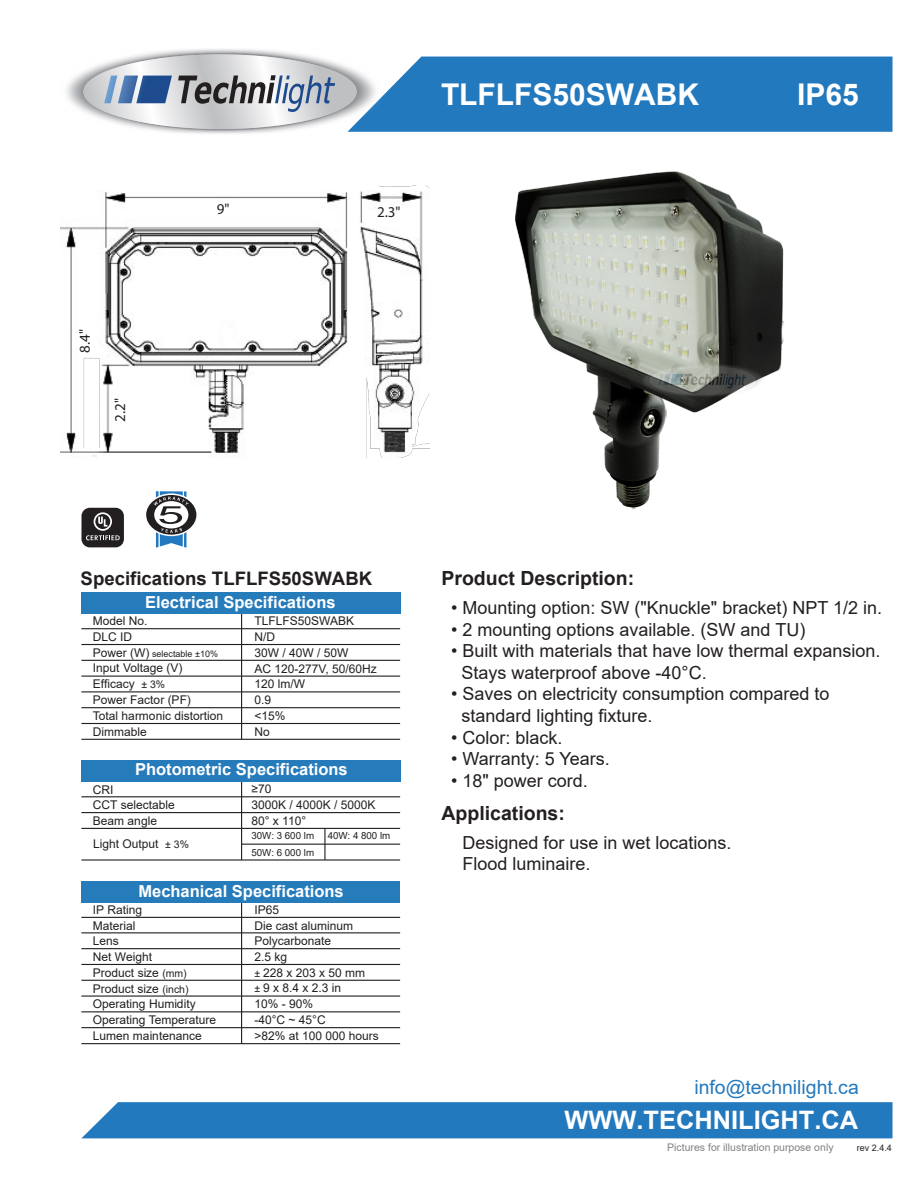
<style>
.page{position:relative;width:918px;height:1188px;background:#fff}
.page>*{position:absolute;margin:0;border:0;box-sizing:border-box;transform-origin:0 0}
.t1{font:700 30px "Arial";color:#fff}
.t2{font:700 25.35px "Arial";color:#fff}
.t3{font:700 19.5px "Arial";color:#231f20}
.t4{font:19.35px "Arial";color:#2379be}
.t5{font:700 18.6px "Arial";color:#231f20}
.t6{font:18px/21.6px "Arial";color:#231f20}
.t7{font:700 16.5px "Arial";color:#fff}
.t8{font:15px "Myriad Pro";color:#231f20}
.t9{font:12px/15.8px "Arial";color:#231f20}
.t10{font:10.5px "Arial";color:#808285}
.t11{font:9.75px "Arial";color:#231f20}
.t12{font:9px "Arial";color:#231f20}
.s1{font-size:10.5px}
.s2{font-size:12px}
</style>
<div class="page">
<div style="left:82px;top:1102px;width:811px;height:36px;background:#2379be"></div>
<div style="left:382px;top:57px;width:511px;height:75px;background:#2379be"></div>
<img style="left:66px;top:49px;width:316px;height:85px">
<svg style="left:83px;top:54px;width:274px;height:75px"></svg>
<svg style="left:104px;top:76px;width:68px;height:27px;background:#6586b3"></svg>
<svg style="left:178px;top:75px;width:157px;height:41px;background:#a6aab1"></svg>
<img style="left:515px;top:171px;width:269px;height:338px">
<hr style="left:241px;top:899px;width:1px;height:145px;background:#231f20">
<hr style="left:81px;top:932px;width:319px;height:1px;background:#231f20">
<hr style="left:81px;top:917px;width:319px;height:1px;background:#231f20">
<hr style="left:81px;top:948px;width:319px;height:1px;background:#231f20">
<hr style="left:81px;top:964px;width:319px;height:1px;background:#231f20">
<hr style="left:81px;top:980px;width:319px;height:1px;background:#231f20">
<hr style="left:81px;top:995px;width:319px;height:2px;background:#231f20">
<hr style="left:81px;top:1011px;width:319px;height:1px;background:#231f20">
<hr style="left:81px;top:1027px;width:319px;height:1px;background:#231f20">
<hr style="left:81px;top:1043px;width:319px;height:1px;background:#231f20">
<div style="left:81px;top:881px;width:319px;height:21px;background:#267bbb"></div>
<img style="left:61px;top:185px;width:368px;height:273px">
<hr style="left:241px;top:613px;width:1px;height:126px;background:#231f20">
<hr style="left:81px;top:628px;width:319px;height:1px;background:#231f20">
<hr style="left:81px;top:644px;width:319px;height:1px;background:#231f20">
<hr style="left:81px;top:676px;width:319px;height:1px;background:#231f20">
<hr style="left:81px;top:691px;width:319px;height:1px;background:#231f20">
<hr style="left:81px;top:707px;width:319px;height:1px;background:#231f20">
<div style="left:81px;top:592px;width:320px;height:22px;background:#267bbb"></div>
<hr style="left:81px;top:723px;width:319px;height:1px;background:#231f20">
<hr style="left:81px;top:739px;width:319px;height:1px;background:#231f20">
<hr style="left:241px;top:780px;width:1px;height:80px;background:#231f20">
<hr style="left:324px;top:829px;width:2px;height:31px;background:#231f20">
<hr style="left:81px;top:796px;width:319px;height:1px;background:#231f20">
<hr style="left:81px;top:812px;width:319px;height:1px;background:#231f20">
<hr style="left:81px;top:828px;width:319px;height:1px;background:#231f20">
<hr style="left:81px;top:859px;width:319px;height:2px;background:#231f20">
<div style="left:81px;top:760px;width:320px;height:22px;background:#267bbb"></div>
<hr style="left:242px;top:844px;width:158px;height:1px;background:#231f20">
<hr style="left:81px;top:660px;width:319px;height:1px;background:#231f20">
<div style="left:82px;top:508px;width:42px;height:39px;background:#231f20;border-radius:8px"></div>
<svg style="left:86px;top:512px;width:34px;height:28px"></svg>
<svg style="left:146px;top:491px;width:51px;height:57px"></svg>
<p class="t8" style="left:76px;top:353px;width:25px;rotate:-90deg">8.4"</p>
<p class="t8" style="left:111px;top:422px;width:25px;rotate:-90deg">2.2"</p>
<p class="t8" style="left:217px;top:200px;width:14px">9"</p>
<p class="t8" style="left:377px;top:203px;width:25px">2.3"</p>
<h1 class="t1" style="left:441px;top:74px;width:260px">TLFLFS50SWABK</h1>
<h1 class="t1" style="left:797px;top:74px;width:63px">IP65</h1>
<h3 class="t5" style="left:81px;top:565px;width:293px">Specifications TLFLFS50SWABK</h3>
<h3 class="t7" style="left:145px;top:591px;width:192px">Electrical Specifications</h3>
<p class="t9" style="left:93px;top:614px;width:56px;line-height:15.3px">Model No.<br>DLC ID</p>
<p class="t9" style="left:93px;top:660px;width:100px">Input Voltage (V)<br>Efficacy <span class="s1">± 3%<br></span>Power Factor (PF)</p>
<p class="t9" style="left:254px;top:613px;width:101px">TLFLFS50SWABK</p>
<p class="t9" style="left:254px;top:661px;width:124px">AC 120-277V, 50/60Hz</p>
<p class="t9" style="left:254px;top:692px;width:18px">0.9</p>
<p class="t9" style="left:254px;top:629px;width:22px">N/D</p>
<p class="t9" style="left:255px;top:676px;width:52px">120 lm/W</p>
<p class="t12" style="left:93px;top:647px;width:127px"><span class="s2">Power (W)</span> selectable ±10%</p>
<p class="t9" style="left:254px;top:645px;width:96px">30W / 40W / 50W</p>
<p class="t9" style="left:93px;top:708px;width:132px">Total harmonic distortion</p>
<p class="t9" style="left:254px;top:708px;width:33px">&lt;15%</p>
<p class="t9" style="left:93px;top:723px;width:55px">Dimmable</p>
<p class="t9" style="left:254px;top:724px;width:17px">No</p>
<h3 class="t7" style="left:135px;top:758px;width:214px">Photometric Specifications</h3>
<p class="t9" style="left:93px;top:781px;width:83px">CRI<br>CCT selectable<br>Beam angle</p>
<p class="t9" style="left:93px;top:836px;width:97px">Light Output <span class="s1">± 3%</span></p>
<p class="t9" style="left:252px;top:781px;width:21px">≥70</p>
<p class="t9" style="left:251px;top:797px;width:126px">3000K / 4000K / 5000K<br>80° x 110°</p>
<p class="t11" style="left:251px;top:829px;width:64px">30W: 3 600 lm</p>
<p class="t11" style="left:328px;top:829px;width:64px">40W: 4 800 lm</p>
<p class="t11" style="left:251px;top:846px;width:64px">50W: 6 000 lm</p>
<h3 class="t7" style="left:138px;top:879px;width:207px">Mechanical Specifications</h3>
<p class="t9" style="left:93px;top:902px;width:95px">IP Rating<br>Material<br>Lens<br>Net Weight<br>Product size <span class="s1">(mm)</span></p>
<p class="t9" style="left:254px;top:902px;width:112px">IP65<br>Die cast aluminum<br>Polycarbonate<br>2.5 kg<br><span class="s1">±</span> 228 x 203 x 50 mm</p>
<p class="t9" style="left:93px;top:980px;width:97px">Product size <span class="s1">(inch)</span></p>
<p class="t9" style="left:254px;top:980px;width:88px"><span class="s1">±</span> 9 x 8.4 x 2.3 in</p>
<p class="t9" style="left:93px;top:996px;width:125px">Operating Humidity<br>Operating Temperature</p>
<p class="t9" style="left:254px;top:996px;width:73px">10% - 90% -40°C ~ 45°C</p>
<p class="t9" style="left:93px;top:1028px;width:110px">Lumen maintenance</p>
<p class="t9" style="left:254px;top:1028px;width:126px">&gt;82% at 100 000 hours</p>
<h3 class="t3" style="left:441px;top:564px;width:194px">Product Description:</h3>
<h3 class="t6" style="left:451px;top:597px;width:432px">• Mounting option: SW ("Knuckle" bracket) NPT 1/2 in.</h3>
<h3 class="t6" style="left:451px;top:618px;width:356px">• 2 mounting options available. (SW and TU)</h3>
<h3 class="t6" style="left:461px;top:640px;width:421px;text-indent:-10px">• Built with materials that have low thermal expansion.<br>Stays waterproof above -40°C.</h3>
<h3 class="t6" style="left:461px;top:683px;width:370px;text-indent:-10px">• Saves on electricity consumption compared to standard lighting fixture.</h3>
<h3 class="t6" style="left:451px;top:726px;width:113px">• Color: black.</h3>
<h3 class="t6" style="left:451px;top:748px;width:160px">• Warranty: 5 Years.</h3>
<h3 class="t6" style="left:451px;top:769px;width:138px">• 18" power cord.</h3>
<h3 class="t3" style="left:441px;top:799px;width:125px">Applications:</h3>
<h3 class="t6" style="left:462px;top:832px;width:271px">Designed for use in wet locations.<br>Flood luminaire.</h3>
<h3 class="t4" style="left:694px;top:1074px;width:166px">info@technilight.ca</h3>
<h2 class="t2" style="left:564px;top:1102px;width:295px">WWW.TECHNILIGHT.CA</h2>
<p class="t10" style="left:667px;top:1140px;width:168px">Pictures for illustration purpose only</p>
<p class="t12" style="left:857px;top:1142px;width:37px">rev 2.4.4</p>
</div>
